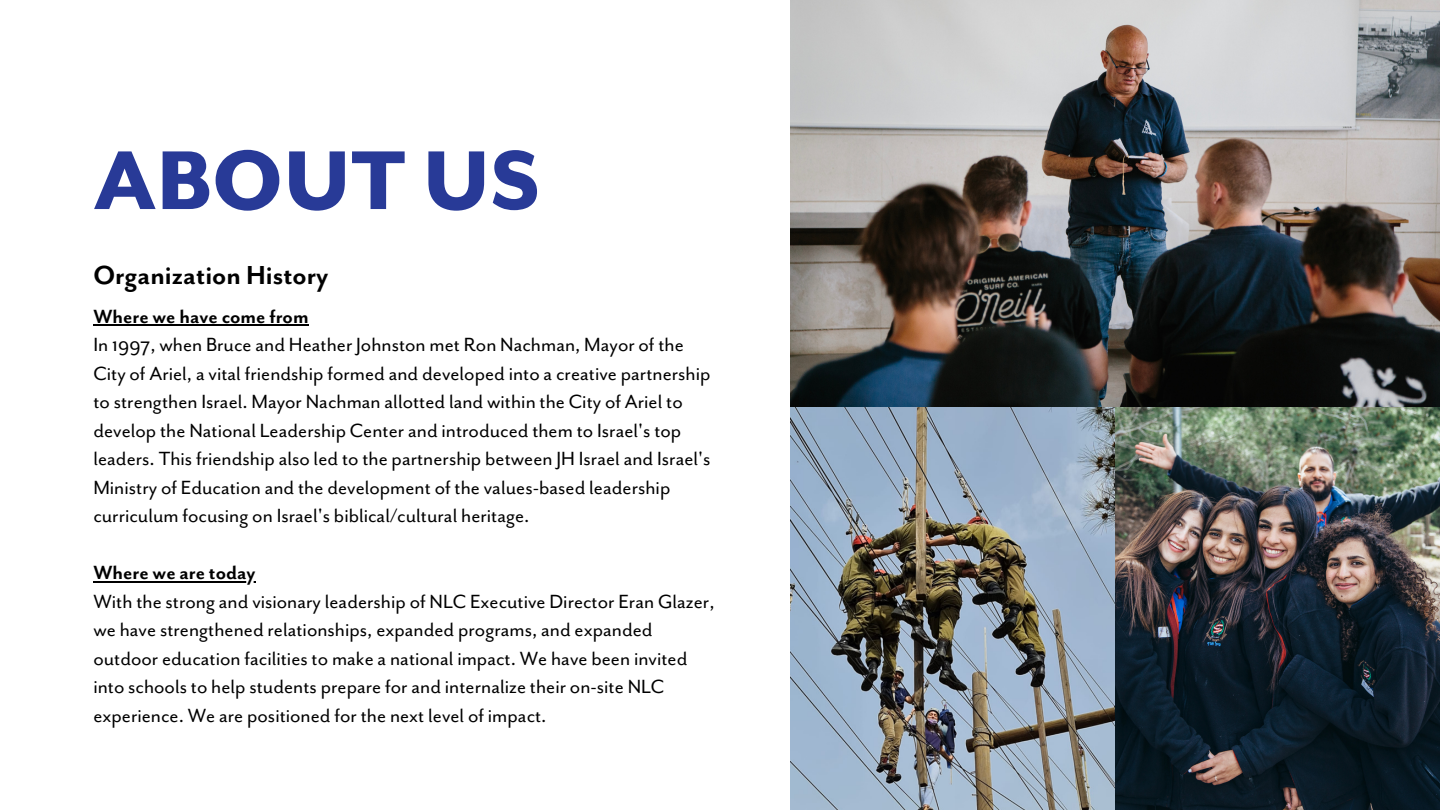
<style>
.page{position:relative;width:1440px;height:810px;background:#fff}
.page>*{position:absolute;margin:0;border:0;box-sizing:border-box;transform-origin:0 0}
.t1{font:800 96px "Mr Eaves San OT";color:#283a97}
.t2{font:700 30px "Mr Eaves San OT";color:#000}
.t3{font:22px/28.5px "Mr Eaves San OT";color:#000}
.t4{font:700 22px "Mr Eaves San OT";color:#000}
</style>
<div class="page">
<img style="left:791px;top:0;width:649px;height:407px">
<img style="left:791px;top:407px;width:325px;height:403px">
<img style="left:1116px;top:407px;width:324px;height:403px">
<hr style="left:93px;top:324px;width:56px;height:2px;background:#000">
<hr style="left:149px;top:324px;width:160px;height:2px;background:#000">
<hr style="left:93px;top:581px;width:73px;height:1px;background:#000">
<hr style="left:166px;top:581px;width:90px;height:1px;background:#000">
<p class="t1" style="left:93px;top:128px;width:448px">ABOUT US</p>
<p class="t2" style="left:93px;top:259px;width:236px">Organization History</p>
<p class="t4" style="left:93px;top:304px;width:217px">Where we have come from</p>
<p class="t3" style="left:93px;top:331px;width:619px">In 1997, when Bruce and Heather Johnston met Ron Nachman, Mayor of the City of Ariel, a vital friendship formed and developed into a creative partnership to strengthen Israel. Mayor Nachman allotted land within the City of Ariel to develop the National Leadership Center and introduced them to Israel's top leaders. This friendship also led to the partnership between JH Israel and Israel's Ministry of Education and the development of the values-based leadership curriculum focusing on Israel's biblical/cultural heritage.</p>
<p class="t4" style="left:93px;top:561px;width:164px">Where we are today</p>
<p class="t3" style="left:93px;top:587px;width:623px">With the strong and visionary leadership of NLC Executive Director Eran Glazer, we have strengthened relationships, expanded programs, and expanded outdoor education facilities to make a national impact. We have been invited into schools to help students prepare for and internalize their on-site NLC experience. We are positioned for the next level of impact.</p>
</div>
